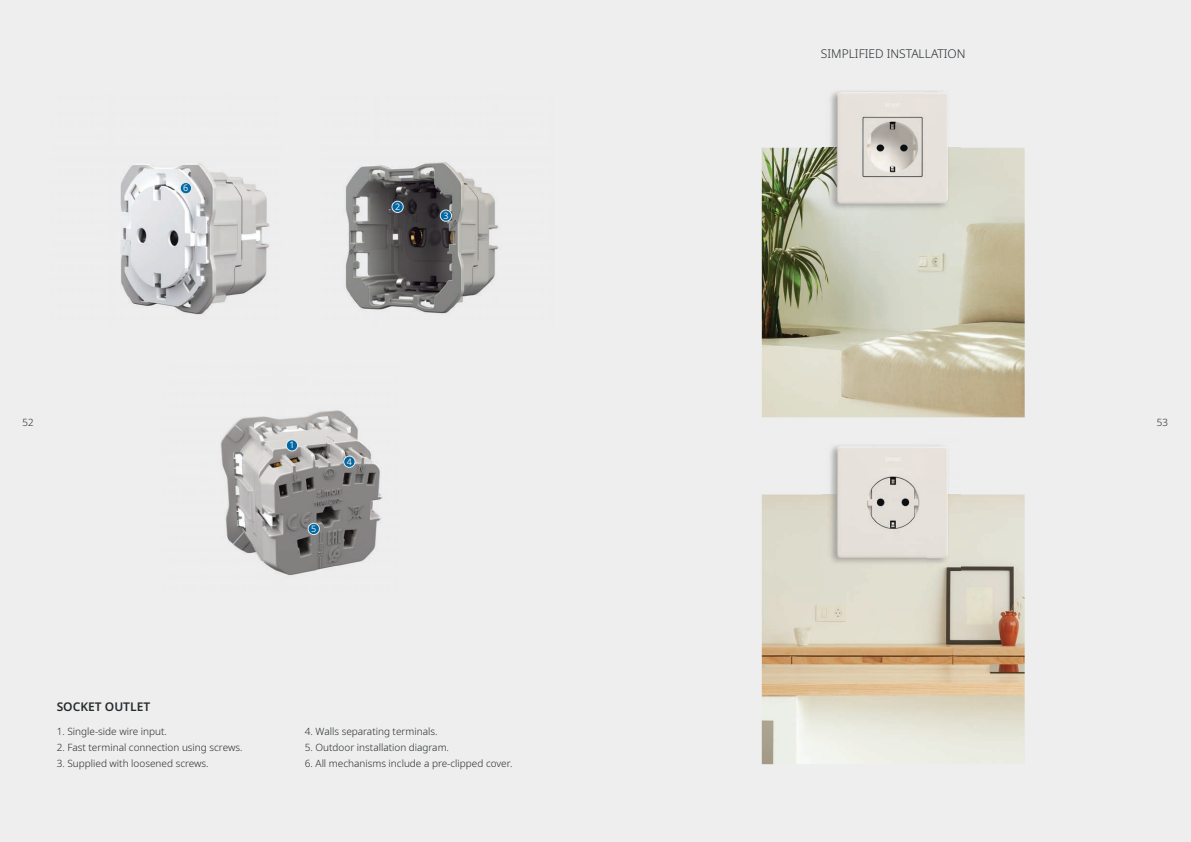
<style>
.page{position:relative;width:1191px;height:842px;background:#eeeeef}
.page>*{position:absolute;margin:0;border:0;box-sizing:border-box;transform-origin:0 0}
.t1{font:300 12px "Noto Sans";color:#262b2d}
.t2{font:600 12px "Noto Sans";color:#262b2d}
.t3{font:300 10px "Noto Sans";color:#262b2d}
.t4{font:9px "Noto Sans";color:#ebebe7}
</style>
<div class="page">
<img style="left:220px;top:410px;width:163px;height:166px">
<div style="left:344px;top:456px;width:11px;height:11px;background:#0068a7;border-radius:50%"></div>
<div style="left:343px;top:456px;width:12px;height:11px;border:1px solid #ebebe7;border-radius:50%"></div>
<img style="left:345px;top:162px;width:153px;height:152px">
<div style="left:392px;top:201px;width:11px;height:11px;background:#0068a7;border-radius:50%"></div>
<div style="left:392px;top:201px;width:11px;height:12px;border:1px solid #ebebe7;border-radius:50%"></div>
<div style="left:440px;top:210px;width:11px;height:11px;background:#0068a7;border-radius:50%"></div>
<div style="left:440px;top:210px;width:12px;height:11px;border:1px solid #ebebe7;border-radius:50%"></div>
<div style="left:308px;top:523px;width:11px;height:11px;background:#0068a7;border-radius:50%"></div>
<div style="left:308px;top:523px;width:11px;height:12px;border:1px solid #ebebe7;border-radius:50%"></div>
<div style="left:286px;top:440px;width:11px;height:11px;background:#0068a7;border-radius:50%"></div>
<div style="left:286px;top:439px;width:12px;height:12px;border:1px solid #ebebe7;border-radius:50%"></div>
<img style="left:762px;top:148px;width:262px;height:269px">
<img style="left:762px;top:495px;width:262px;height:269px">
<img style="left:823px;top:91px;width:137px;height:125px">
<img style="left:823px;top:445px;width:137px;height:125px">
<img style="left:120px;top:163px;width:149px;height:152px">
<div style="left:180px;top:182px;width:11px;height:12px;background:#0068a7;border-radius:50%"></div>
<div style="left:180px;top:182px;width:12px;height:12px;border:1px solid #ebebe7;border-radius:50%"></div>
<p class="t4" style="left:183px;top:181px;width:7px">6</p>
<p class="t4" style="left:395px;top:200px;width:7px">2</p>
<p class="t4" style="left:443px;top:209px;width:7px">3</p>
<p class="t1" style="left:821px;top:45px;width:146px">SIMPLIFIED INSTALLATION</p>
<p class="t3" style="left:23px;top:415px;width:12px">52</p>
<p class="t3" style="left:1156px;top:415px;width:12px">53</p>
<p class="t4" style="left:289px;top:439px;width:7px">1</p>
<p class="t4" style="left:311px;top:522px;width:7px">5</p>
<p class="t4" style="left:347px;top:455px;width:7px">4</p>
<p class="t2" style="left:57px;top:698px;width:95px">SOCKET OUTLET</p>
<p class="t3" style="left:57px;top:724px;width:112px">1. Single-side wire input.</p>
<p class="t3" style="left:57px;top:740px;width:187px">2. Fast terminal connection using screws.</p>
<p class="t3" style="left:57px;top:756px;width:153px">3. Supplied with loosened screws.</p>
<p class="t3" style="left:305px;top:724px;width:134px">4. Walls separating terminals.</p>
<p class="t3" style="left:305px;top:740px;width:146px">5. Outdoor installation diagram.</p>
<p class="t3" style="left:305px;top:756px;width:209px">6. All mechanisms include a pre-clipped cover.</p>
</div>
